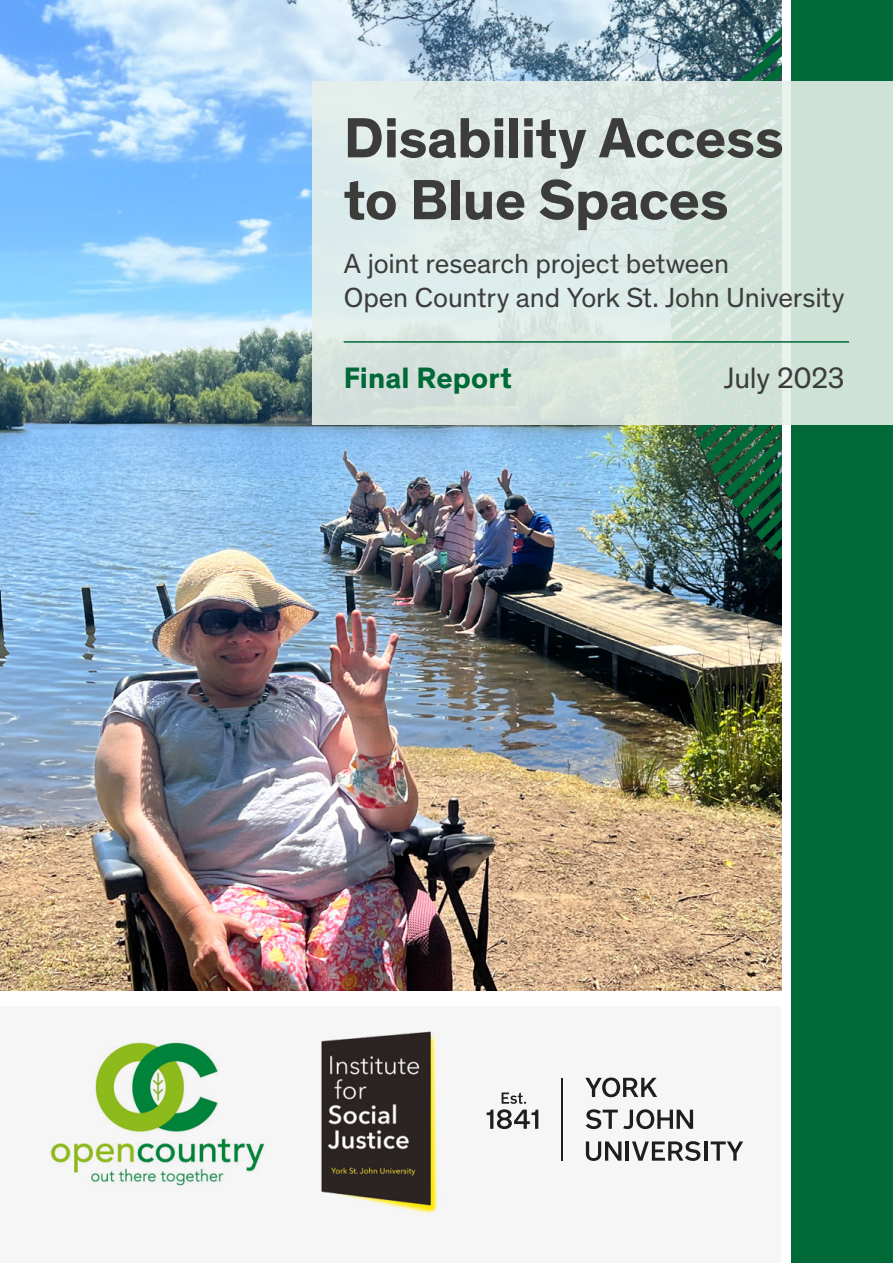
<style>
.page{position:relative;width:893px;height:1263px;background:#fff}
.page>*{position:absolute;margin:0;border:0;box-sizing:border-box;transform-origin:0 0}
.t1{font:700 57.6px/61.8px "Theinhardt";letter-spacing:-.01em;color:#3c3c3b}
.t2{font:700 30px "Theinhardt";letter-spacing:.005em;color:#006938}
.t3{font:30px "Theinhardt";letter-spacing:-.01em;color:#3c3c3b}
.t4{font:28.05px/33.8px "Theinhardt";letter-spacing:-.005em;color:#3c3c3b}
</style>
<div class="page">
<div style="left:791px;top:638px;width:102px;height:625px;background:#006938"></div>
<img style="left:0;top:0;width:782px;height:991px">
<svg style="left:670px;top:64px;width:223px;height:12px;background:#276f58"></svg>
<img style="left:677px;top:425px;width:11px;height:213px">
<img style="left:688px;top:425px;width:11px;height:213px">
<img style="left:699px;top:425px;width:11px;height:213px">
<svg style="left:710px;top:425px;width:183px;height:213px;background:#13603d"></svg>
<div style="left:782px;top:0;width:8px;height:1263px;background:#fff"></div>
<div style="left:0;top:1006px;width:781px;height:257px;background:#f6f6f6"></div>
<div style="left:313px;top:81px;width:580px;height:344px;background:linear-gradient(to bottom,#dbe9e6,#d5e4dd)"></div>
<hr style="left:344px;top:341px;width:505px;height:2px;background:#006938">
<img style="left:321px;top:1031px;width:117px;height:182px">
<img style="left:50px;top:1042px;width:215px;height:144px">
<hr style="left:626px;top:1141px;width:3px;height:20px;background:#1e1e1c">
<svg style="left:586px;top:1141px;width:35px;height:20px"></svg>
<hr style="left:704px;top:1141px;width:3px;height:20px;background:#1e1e1c">
<svg style="left:632px;top:1141px;width:68px;height:20px"></svg>
<svg style="left:711px;top:1141px;width:32px;height:20px"></svg>
<svg style="left:586px;top:1109px;width:107px;height:20px"></svg>
<svg style="left:585px;top:1077px;width:72px;height:20px"></svg>
<hr style="left:561px;top:1078px;width:2px;height:83px;background:#1e1e1c">
<svg style="left:487px;top:1092px;width:51px;height:37px"></svg>
<p class="t1" style="left:344px;top:103px;width:441px">Disability Access to Blue Spaces</p>
<p class="t4" style="left:344px;top:245px;width:502px">A joint research project between<br>Open Country and York St. John University</p>
<p class="t2" style="left:344px;top:356px;width:170px">Final Report</p>
<p class="t3" style="left:724px;top:357px;width:122px">July 2023</p>
</div>
